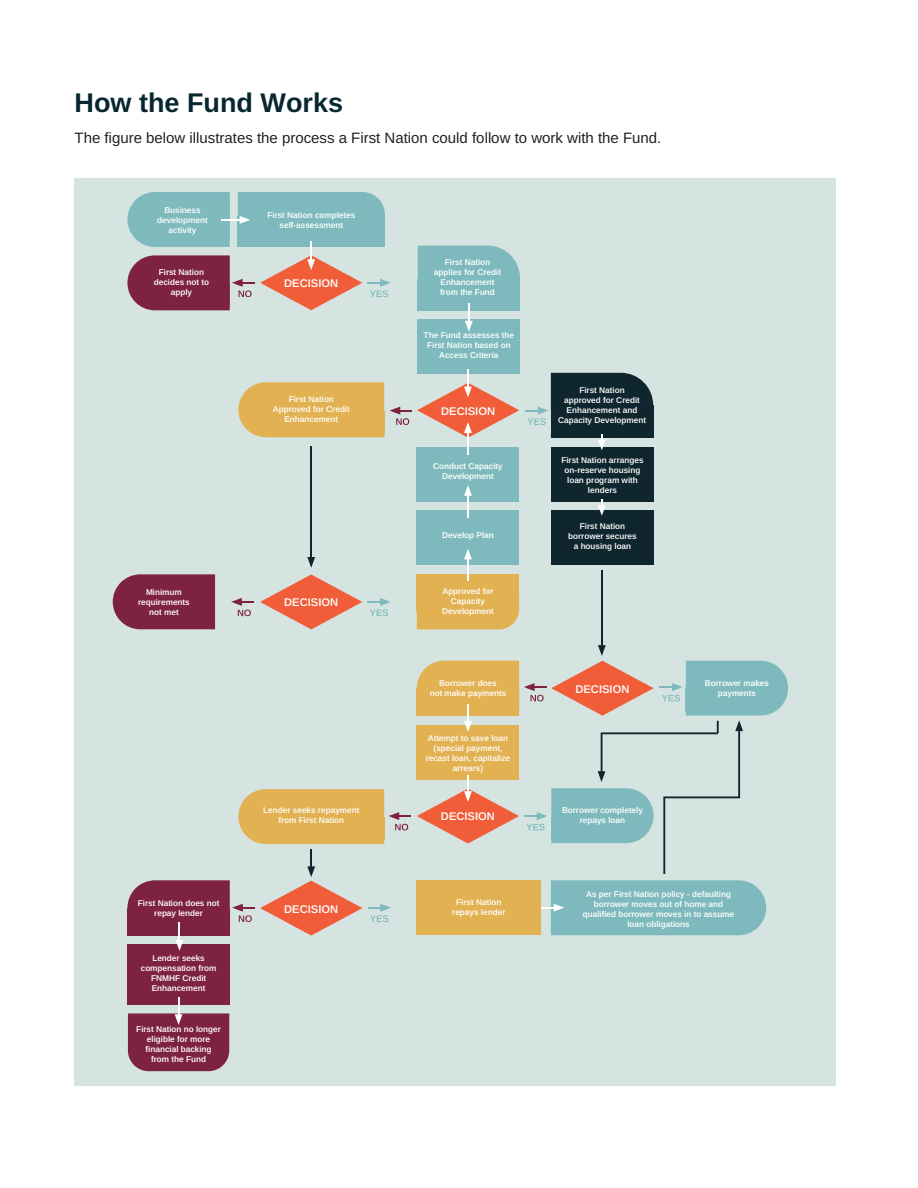
<style>
.page{position:relative;width:918px;height:1188px;background:#fff}
.page>*{position:absolute;margin:0;border:0;box-sizing:border-box;transform-origin:0 0}
._1_Body_copy{font:700 27px "Arimo";color:#07262f}
._1_Body_copy-2{font:15px "Arimo";color:#231f20}
.t1{font:600 11.1px "Arimo";color:#fff}
.t2{font:600 8.4px/10.1px "Arimo";color:#fff;text-align:center}
</style>
<div class="page">
<div style="left:75px;top:179px;width:761px;height:907px;background:#d6e4e1"></div>
<div style="left:418px;top:319px;width:102px;height:55px;background:#7ebabd"></div>
<div style="left:417px;top:447px;width:102px;height:55px;background:#7ebabd"></div>
<div style="left:417px;top:510px;width:102px;height:55px;background:#7ebabd"></div>
<div style="left:417px;top:574px;width:102px;height:55px;background:#e2b151"></div>
<div style="left:551px;top:447px;width:103px;height:55px;background:#0f262e"></div>
<div style="left:551px;top:510px;width:103px;height:55px;background:#0f262e"></div>
<div style="left:127px;top:944px;width:103px;height:61px;background:#7d2243"></div>
<svg style="left:418px;top:246px;width:102px;height:86px"></svg>
<hr style="left:467px;top:432px;width:2px;height:23px;background:#fff">
<svg style="left:598px;top:499px;width:8px;height:17px"></svg>
<hr style="left:310px;top:447px;width:2px;height:111px;background:#0f262e">
<svg style="left:307px;top:557px;width:8px;height:11px"></svg>
<hr style="left:601px;top:571px;width:2px;height:75px;background:#0f262e">
<svg style="left:127px;top:192px;width:264px;height:118px"></svg>
<svg style="left:238px;top:369px;width:415px;height:81px"></svg>
<hr style="left:467px;top:495px;width:2px;height:23px;background:#fff">
<svg style="left:464px;top:485px;width:8px;height:11px"></svg>
<hr style="left:467px;top:558px;width:2px;height:23px;background:#fff">
<svg style="left:464px;top:549px;width:8px;height:10px"></svg>
<svg style="left:231px;top:574px;width:160px;height:55px"></svg>
<svg style="left:113px;top:574px;width:102px;height:55px;background:#822d4c"></svg>
<svg style="left:128px;top:998px;width:101px;height:73px"></svg>
<svg style="left:127px;top:645px;width:661px;height:306px"></svg>
<p class="_1_Body_copy" style="left:75px;top:84px;width:270px">How the Fund Works</p>
<p class="_1_Body_copy-2" style="left:75px;top:128px;width:588px">The figure below illustrates the process a First Nation could follow to work with the Fund.</p>
<p class="t2" style="left:157px;top:206px;width:52px">Business development activity</p>
<p class="t2" style="left:267px;top:211px;width:89px">First Nation completes self-assessment</p>
<p class="t2" style="left:154px;top:268px;width:57px">First Nation decides not to apply</p>
<p class="t2" style="left:434px;top:257px;width:68px">First Nation applies for Credit<br>Enhancement from the Fund</p>
<p class="t2" style="left:424px;top:331px;width:92px">The Fund assesses the<br>First Nation based on<br>Access Criteria</p>
<p class="t2" style="left:273px;top:395px;width:78px">First Nation<br>Approved for Credit<br>Enhancement</p>
<p class="t2" style="left:558px;top:386px;width:89px">First Nation<br>approved for Credit<br>Enhancement and<br>Capacity Development</p>
<p class="t2" style="left:561px;top:456px;width:84px">First Nation arranges on-reserve housing loan program with lenders</p>
<p class="t2" style="left:568px;top:522px;width:70px">First Nation borrower secures a housing loan</p>
<p class="t1" style="left:284px;top:279px;width:55px">DECISION</p>
<p class="t1" style="left:441px;top:407px;width:55px">DECISION</p>
<p class="t2" style="left:433px;top:461px;width:71px">Conduct Capacity<br>Development</p>
<p class="t2" style="left:442px;top:531px;width:53px">Develop Plan</p>
<p class="t2" style="left:138px;top:588px;width:53px">Minimum requirements not met</p>
<p class="t2" style="left:442px;top:587px;width:53px">Approved for<br>Capacity<br>Development</p>
<p class="t1" style="left:284px;top:598px;width:55px">DECISION</p>
<p class="t2" style="left:138px;top:899px;width:83px">First Nation does not repay lender</p>
<p class="t2" style="left:141px;top:954px;width:77px">Lender seeks compensation from<br>FNMHF Credit<br>Enhancement</p>
<p class="t2" style="left:136px;top:1025px;width:86px">First Nation no longer eligible for more financial backing from the Fund</p>
<p class="t2" style="left:263px;top:806px;width:98px">Lender seeks repayment from First Nation</p>
<p class="t1" style="left:284px;top:905px;width:55px">DECISION</p>
<p class="t2" style="left:430px;top:679px;width:78px">Borrower does<br>not make payments</p>
<p class="t2" style="left:426px;top:733px;width:86px">Attempt to save loan (special payment, recast loan, capitalize arrears)</p>
<p class="t1" style="left:441px;top:812px;width:55px">DECISION</p>
<p class="t2" style="left:452px;top:898px;width:55px">First Nation repays lender</p>
<p class="t1" style="left:575px;top:685px;width:55px">DECISION</p>
<p class="t2" style="left:562px;top:806px;width:82px">Borrower completely repays loan</p>
<p class="t2" style="left:705px;top:679px;width:66px">Borrower makes payments</p>
<p class="t2" style="left:583px;top:890px;width:153px">As per First Nation policy - defaulting borrower moves out of home and qualified borrower moves in to assume loan obligations</p>
</div>
